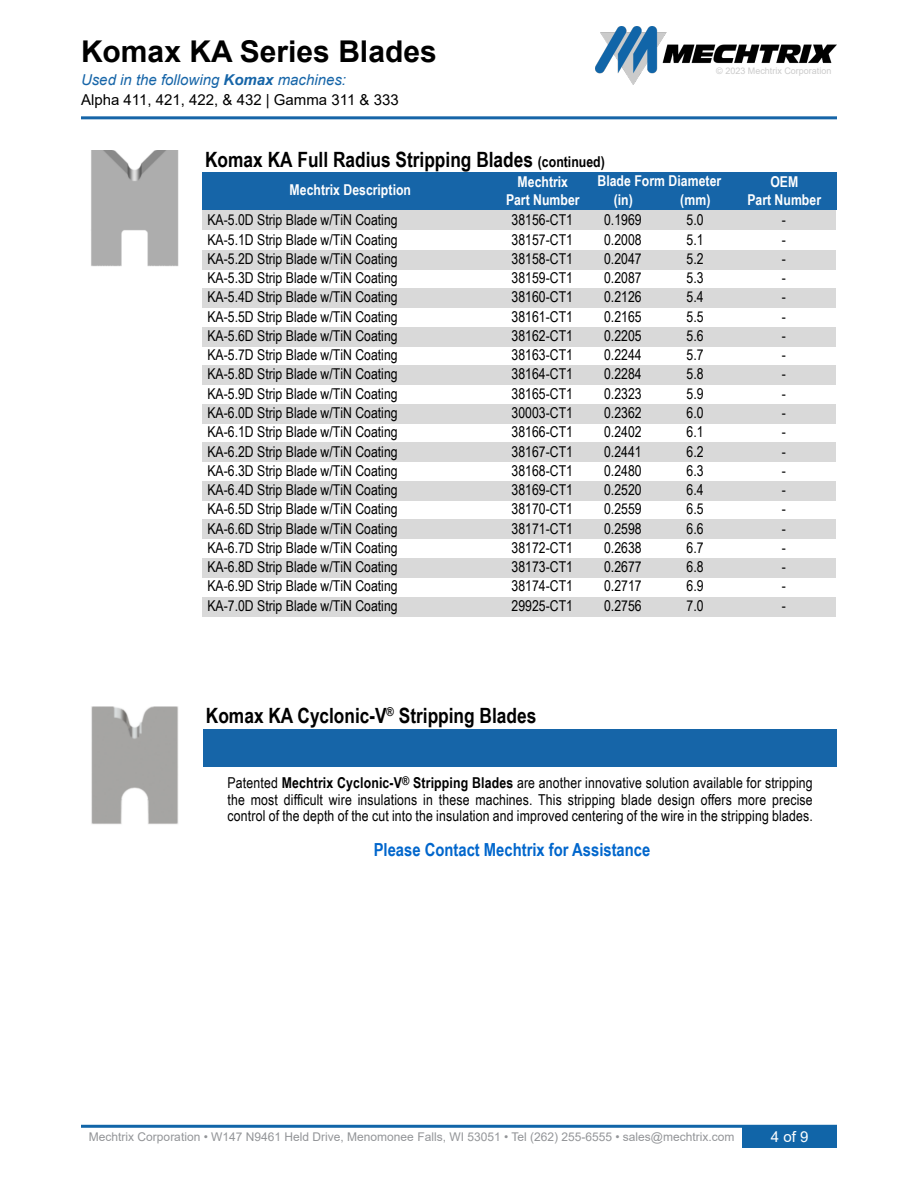
<style>
.page{position:relative;width:918px;height:1188px;background:#fff}
.page>*{position:absolute;margin:0;border:0;box-sizing:border-box;transform-origin:0 0}
.t1{font:700 30px "Arial";color:#000}
.t2{font:700 21px "Arial Narrow";color:#000}
.t3{font:700 18px "Arial Narrow";color:#06c}
.t4{font:15px/16.2px "Arial Narrow";color:#000;text-align:justify}
.t5{font:700 15px "Arial Narrow";color:#fff}
.t6{font:15px/20px "Arial";color:#000}
.t7{font:15px "Arial";color:#fff}
.t8{font:12px "Arial";color:#939598}
.t9{font:9px "Arial";color:#cbcbcb}
.s1{font-style:italic;color:#1665a8}
.s2{font-weight:700;font-style:italic;color:#1665a8}
.s3{font-size:15px}
.s4{font-weight:700}
</style>
<div class="page">
<img style="left:596px;top:26px;width:241px;height:59px">
<hr style="left:81px;top:116px;width:756px;height:3px;background:#1665a8">
<div style="left:742px;top:1125px;width:95px;height:23px;background:#1165a8"></div>
<hr style="left:81px;top:1125px;width:756px;height:3px;background:#1165a8">
<div style="left:202px;top:172px;width:634px;height:38px;background:#1665a8"></div>
<img style="left:91px;top:150px;width:88px;height:117px">
<div style="left:203px;top:729px;width:634px;height:38px;background:#1665a8"></div>
<img style="left:91px;top:706px;width:87px;height:118px">
<div style="left:202px;top:250px;width:634px;height:20px;background:#d9d9d9"></div>
<div style="left:202px;top:289px;width:634px;height:19px;background:#d9d9d9"></div>
<div style="left:202px;top:327px;width:634px;height:20px;background:#d9d9d9"></div>
<div style="left:202px;top:366px;width:634px;height:19px;background:#d9d9d9"></div>
<div style="left:202px;top:404px;width:634px;height:20px;background:#d9d9d9"></div>
<div style="left:202px;top:443px;width:634px;height:19px;background:#d9d9d9"></div>
<div style="left:202px;top:481px;width:634px;height:20px;background:#d9d9d9"></div>
<div style="left:202px;top:520px;width:634px;height:19px;background:#d9d9d9"></div>
<div style="left:202px;top:558px;width:634px;height:20px;background:#d9d9d9"></div>
<div style="left:202px;top:597px;width:634px;height:19px;background:#d9d9d9"></div>
<div style="left:202px;top:211px;width:634px;height:19px;background:#d9d9d9"></div>
<h1 class="t1" style="left:81px;top:40px;width:357px">Komax KA Series Blades</h1>
<p class="t6" style="left:81px;top:71px;width:319px"><span class="s1">Used in the following</span> <span class="s2">Komax</span> <span class="s1">machines:<br></span>Alpha 411, 421, 422, &amp; 432 | Gamma 311 &amp; 333</p>
<p class="t9" style="left:716px;top:67px;width:117px">© 2023 Mechtrix Corporation</p>
<h2 class="t2" style="left:205px;top:151px;width:401px">Komax KA Full Radius Stripping Blades <span class="s3">(continued)</span></h2>
<p class="t5" style="left:518px;top:176px;width:52px">Mechtrix</p>
<p class="t5" style="left:770px;top:176px;width:29px">OEM</p>
<p class="t5" style="left:506px;top:194px;width:75px">Part Number</p>
<p class="t5" style="left:614px;top:194px;width:21px">(in)</p>
<p class="t5" style="left:680px;top:194px;width:32px">(mm)</p>
<p class="t5" style="left:747px;top:194px;width:75px">Part Number</p>
<p class="t5" style="left:597px;top:175px;width:125px">Blade Form Diameter</p>
<p class="t5" style="left:290px;top:184px;width:123px">Mechtrix Description</p>
<p class="t4" style="left:208px;top:213px;width:192px">KA-5.0D Strip Blade w/TiN Coating</p>
<p class="t4" style="left:512px;top:213px;width:63px">38156-CT1</p>
<p class="t4" style="left:604px;top:213px;width:39px">0.1969</p>
<p class="t4" style="left:687px;top:213px;width:19px">5.0</p>
<p class="t4" style="left:782px;top:213px;width:6px">-</p>
<p class="t4" style="left:208px;top:233px;width:192px">KA-5.1D Strip Blade w/TiN Coating</p>
<p class="t4" style="left:512px;top:233px;width:63px">38157-CT1</p>
<p class="t4" style="left:604px;top:233px;width:39px">0.2008</p>
<p class="t4" style="left:687px;top:233px;width:19px">5.1</p>
<p class="t4" style="left:782px;top:233px;width:6px">-</p>
<p class="t4" style="left:208px;top:252px;width:192px">KA-5.2D Strip Blade w/TiN Coating</p>
<p class="t4" style="left:512px;top:252px;width:63px">38158-CT1</p>
<p class="t4" style="left:604px;top:252px;width:39px">0.2047</p>
<p class="t4" style="left:687px;top:252px;width:19px">5.2</p>
<p class="t4" style="left:782px;top:252px;width:6px">-</p>
<p class="t4" style="left:208px;top:271px;width:192px">KA-5.3D Strip Blade w/TiN Coating</p>
<p class="t4" style="left:512px;top:271px;width:63px">38159-CT1</p>
<p class="t4" style="left:604px;top:271px;width:39px">0.2087</p>
<p class="t4" style="left:687px;top:271px;width:19px">5.3</p>
<p class="t4" style="left:782px;top:271px;width:6px">-</p>
<p class="t4" style="left:208px;top:290px;width:192px">KA-5.4D Strip Blade w/TiN Coating</p>
<p class="t4" style="left:512px;top:290px;width:63px">38160-CT1</p>
<p class="t4" style="left:604px;top:290px;width:39px">0.2126</p>
<p class="t4" style="left:687px;top:290px;width:19px">5.4</p>
<p class="t4" style="left:782px;top:290px;width:6px">-</p>
<p class="t4" style="left:208px;top:310px;width:192px">KA-5.5D Strip Blade w/TiN Coating</p>
<p class="t4" style="left:512px;top:310px;width:63px">38161-CT1</p>
<p class="t4" style="left:604px;top:310px;width:39px">0.2165</p>
<p class="t4" style="left:687px;top:310px;width:19px">5.5</p>
<p class="t4" style="left:782px;top:310px;width:6px">-</p>
<p class="t4" style="left:208px;top:329px;width:192px">KA-5.6D Strip Blade w/TiN Coating</p>
<p class="t4" style="left:512px;top:329px;width:63px">38162-CT1</p>
<p class="t4" style="left:604px;top:329px;width:39px">0.2205</p>
<p class="t4" style="left:687px;top:329px;width:19px">5.6</p>
<p class="t4" style="left:782px;top:329px;width:6px">-</p>
<p class="t4" style="left:208px;top:348px;width:192px">KA-5.7D Strip Blade w/TiN Coating</p>
<p class="t4" style="left:512px;top:348px;width:63px">38163-CT1</p>
<p class="t4" style="left:604px;top:348px;width:39px">0.2244</p>
<p class="t4" style="left:687px;top:348px;width:19px">5.7</p>
<p class="t4" style="left:782px;top:348px;width:6px">-</p>
<p class="t4" style="left:208px;top:368px;width:192px">KA-5.8D Strip Blade w/TiN Coating</p>
<p class="t4" style="left:512px;top:368px;width:63px">38164-CT1</p>
<p class="t4" style="left:604px;top:368px;width:39px">0.2284</p>
<p class="t4" style="left:687px;top:368px;width:19px">5.8</p>
<p class="t4" style="left:782px;top:368px;width:6px">-</p>
<p class="t4" style="left:208px;top:387px;width:192px">KA-5.9D Strip Blade w/TiN Coating</p>
<p class="t4" style="left:512px;top:387px;width:63px">38165-CT1</p>
<p class="t4" style="left:604px;top:387px;width:39px">0.2323</p>
<p class="t4" style="left:687px;top:387px;width:19px">5.9</p>
<p class="t4" style="left:782px;top:387px;width:6px">-</p>
<p class="t4" style="left:208px;top:406px;width:192px">KA-6.0D Strip Blade w/TiN Coating</p>
<p class="t4" style="left:512px;top:406px;width:63px">30003-CT1</p>
<p class="t4" style="left:604px;top:406px;width:39px">0.2362</p>
<p class="t4" style="left:687px;top:406px;width:19px">6.0</p>
<p class="t4" style="left:782px;top:406px;width:6px">-</p>
<p class="t4" style="left:208px;top:425px;width:192px">KA-6.1D Strip Blade w/TiN Coating</p>
<p class="t4" style="left:512px;top:425px;width:63px">38166-CT1</p>
<p class="t4" style="left:604px;top:425px;width:39px">0.2402</p>
<p class="t4" style="left:687px;top:425px;width:19px">6.1</p>
<p class="t4" style="left:782px;top:425px;width:6px">-</p>
<p class="t4" style="left:208px;top:445px;width:192px">KA-6.2D Strip Blade w/TiN Coating</p>
<p class="t4" style="left:512px;top:445px;width:63px">38167-CT1</p>
<p class="t4" style="left:604px;top:445px;width:39px">0.2441</p>
<p class="t4" style="left:687px;top:445px;width:19px">6.2</p>
<p class="t4" style="left:782px;top:445px;width:6px">-</p>
<p class="t4" style="left:208px;top:464px;width:192px">KA-6.3D Strip Blade w/TiN Coating</p>
<p class="t4" style="left:512px;top:464px;width:63px">38168-CT1</p>
<p class="t4" style="left:604px;top:464px;width:39px">0.2480</p>
<p class="t4" style="left:687px;top:464px;width:19px">6.3</p>
<p class="t4" style="left:782px;top:464px;width:6px">-</p>
<p class="t4" style="left:208px;top:483px;width:192px">KA-6.4D Strip Blade w/TiN Coating</p>
<p class="t4" style="left:512px;top:483px;width:63px">38169-CT1</p>
<p class="t4" style="left:604px;top:483px;width:39px">0.2520</p>
<p class="t4" style="left:687px;top:483px;width:19px">6.4</p>
<p class="t4" style="left:782px;top:483px;width:6px">-</p>
<p class="t4" style="left:208px;top:502px;width:192px">KA-6.5D Strip Blade w/TiN Coating</p>
<p class="t4" style="left:512px;top:502px;width:63px">38170-CT1</p>
<p class="t4" style="left:604px;top:502px;width:39px">0.2559</p>
<p class="t4" style="left:687px;top:502px;width:19px">6.5</p>
<p class="t4" style="left:782px;top:502px;width:6px">-</p>
<p class="t4" style="left:208px;top:522px;width:192px">KA-6.6D Strip Blade w/TiN Coating</p>
<p class="t4" style="left:512px;top:522px;width:63px">38171-CT1</p>
<p class="t4" style="left:604px;top:522px;width:39px">0.2598</p>
<p class="t4" style="left:687px;top:522px;width:19px">6.6</p>
<p class="t4" style="left:782px;top:522px;width:6px">-</p>
<p class="t4" style="left:208px;top:541px;width:192px">KA-6.7D Strip Blade w/TiN Coating</p>
<p class="t4" style="left:512px;top:541px;width:63px">38172-CT1</p>
<p class="t4" style="left:604px;top:541px;width:39px">0.2638</p>
<p class="t4" style="left:687px;top:541px;width:19px">6.7</p>
<p class="t4" style="left:782px;top:541px;width:6px">-</p>
<p class="t4" style="left:208px;top:560px;width:192px">KA-6.8D Strip Blade w/TiN Coating</p>
<p class="t4" style="left:512px;top:560px;width:63px">38173-CT1</p>
<p class="t4" style="left:604px;top:560px;width:39px">0.2677</p>
<p class="t4" style="left:687px;top:560px;width:19px">6.8</p>
<p class="t4" style="left:782px;top:560px;width:6px">-</p>
<p class="t4" style="left:208px;top:579px;width:192px">KA-6.9D Strip Blade w/TiN Coating</p>
<p class="t4" style="left:512px;top:579px;width:63px">38174-CT1</p>
<p class="t4" style="left:604px;top:579px;width:39px">0.2717</p>
<p class="t4" style="left:687px;top:579px;width:19px">6.9</p>
<p class="t4" style="left:782px;top:579px;width:6px">-</p>
<p class="t4" style="left:208px;top:599px;width:192px">KA-7.0D Strip Blade w/TiN Coating</p>
<p class="t4" style="left:512px;top:599px;width:63px">29925-CT1</p>
<p class="t4" style="left:604px;top:599px;width:39px">0.2756</p>
<p class="t4" style="left:687px;top:599px;width:19px">7.0</p>
<p class="t4" style="left:782px;top:599px;width:6px">-</p>
<h2 class="t2" style="left:206px;top:708px;width:332px">Komax KA Cyclonic-V<sup>®</sup> Stripping Blades</h2>
<p class="t4" style="left:228px;top:776px;width:587px">Patented <span class="s4">Mechtrix Cyclonic-V</span><sup>®</sup> <span class="s4">Stripping Blades</span> are another innovative solution available for stripping the most difficult wire insulations in these machines. This stripping blade design offers more precise control of the depth of the cut into the insulation and improved centering of the wire in the stripping blades.</p>
<p class="t3" style="left:374px;top:843px;width:278px">Please Contact Mechtrix for Assistance</p>
<p class="t8" style="left:89px;top:1132px;width:647px">Mechtrix Corporation • W147 N9461 Held Drive, Menomonee Falls, WI 53051 • Tel (262) 255-6555 • sales@mechtrix.com</p>
<p class="t7" style="left:771px;top:1131px;width:39px">4 of 9</p>
</div>
